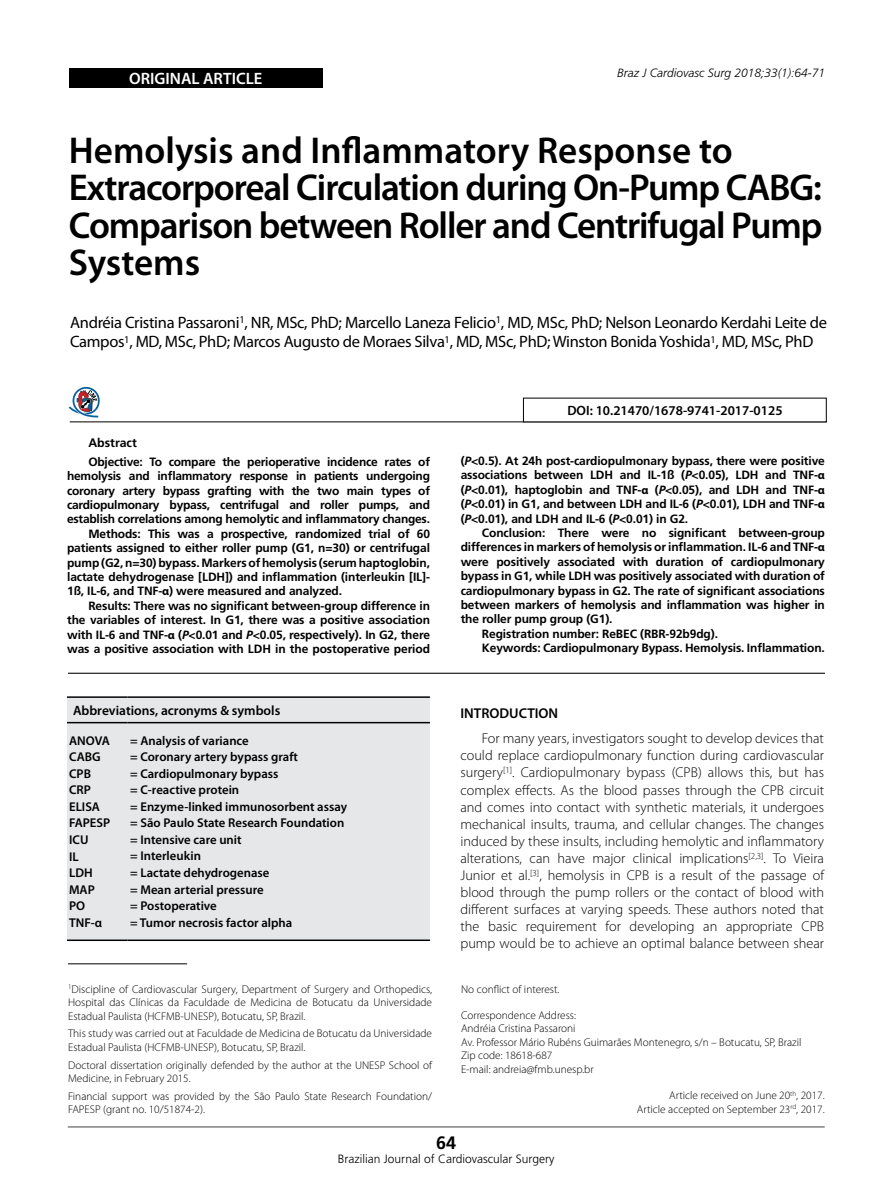
<style>
.page{position:relative;width:893px;height:1191px;background:#fff}
.page>*{position:absolute;margin:0;border:0;box-sizing:border-box;transform-origin:0 0}
.t1{font:600 37.5px/37.5px "Myriad Pro";letter-spacing:-.03em;color:#000}
.t2{font:700 18px "Frutiger";color:#000}
.t3{font:16.5px/19.8px "Myriad Pro";letter-spacing:-.02em;color:#000}
.t4{font:600 16.5px "Myriad Pro";color:#fff}
.t5{font:300 14.25px/17.1px "Myriad Pro";color:#000;text-align:justify}
.t6{font:600 14.25px "Myriad Pro";color:#000}
.t7{font:600 13.5px "Myriad Pro";color:#000}
.t8{font:600 12.75px/16.5px "Myriad Pro";color:#000}
.t9{font:700 12.3px "Frutiger";color:#000}
.t10{font:700 12px/14.4px "Frutiger";letter-spacing:-.01em;color:#000;text-align:justify}
.t11{font:300 12px "Frutiger";color:#000}
.t12{font:italic 300 12px "Frutiger";color:#000}
.t13{font:300 11.25px/13.5px "Myriad Pro";color:#000}
.s1{font-family:"Myriad Pro"}
.s2{font-style:italic}
</style>
<div class="page">
<hr style="left:68px;top:1126px;width:757px;height:1px;background:#414042">
<div style="left:69px;top:68px;width:254px;height:20px;background:#000"></div>
<hr style="left:68px;top:672px;width:757px;height:2px;background:#000">
<hr style="left:70px;top:421px;width:757px;height:1px;background:#000">
<hr style="left:68px;top:963px;width:119px;height:1px;background:#000">
<svg style="left:69px;top:387px;width:31px;height:30px"></svg>
<img style="left:77px;top:391px;width:15px;height:20px">
<div style="left:67px;top:698px;width:363px;height:241px;background:#e6e7e8"></div>
<hr style="left:67px;top:696px;width:61px;height:2px;background:#000">
<hr style="left:128px;top:696px;width:302px;height:2px;background:#000">
<hr style="left:67px;top:722px;width:61px;height:1px;background:#000">
<hr style="left:128px;top:722px;width:302px;height:1px;background:#000">
<hr style="left:67px;top:939px;width:61px;height:2px;background:#000">
<hr style="left:128px;top:939px;width:302px;height:2px;background:#000">
<h3 class="t4" style="left:129px;top:69px;width:135px">ORIGINAL ARTICLE</h3>
<p class="t12" style="left:617px;top:66px;width:210px">Braz J Cardiovasc Surg 2018;33(1):64-71</p>
<h1 class="t1" style="left:69px;top:132px;width:755px">Hemolysis and Inflammatory Response to Extracorporeal Circulation during On-Pump CABG:<br>Comparison between Roller and Centrifugal Pump Systems</h1>
<h3 class="t3" style="left:70px;top:312px;width:758px">Andréia Cristina Passaroni<sup>1</sup>, NR, MSc, PhD; Marcello Laneza Felicio<sup>1</sup>, MD, MSc, PhD; Nelson Leonardo Kerdahi Leite de<br>Campos<sup>1</sup>, MD, MSc, PhD; Marcos Augusto de Moraes Silva<sup>1</sup>, MD, MSc, PhD; Winston Bonida Yoshida<sup>1</sup>, MD, MSc, PhD</h3>
<p class="t9" style="left:88px;top:436px;width:50px">Abstract</p>
<p class="t10" style="left:88px;top:454px;width:343px">Objective: To compare the perioperative incidence rates of</p>
<p class="t10" style="left:67px;top:469px;width:364px">hemolysis and inflammatory response in patients undergoing</p>
<p class="t10" style="left:67px;top:483px;width:364px">coronary artery bypass grafting with the two main types of</p>
<p class="t10" style="left:67px;top:497px;width:364px">cardiopulmonary bypass, centrifugal and roller pumps, and</p>
<p class="t10" style="left:67px;top:512px;width:364px">establish correlations among hemolytic and inflammatory changes.</p>
<p class="t10" style="left:88px;top:526px;width:343px">Methods: This was a prospective, randomized trial of 60</p>
<p class="t10" style="left:67px;top:541px;width:364px">patients assigned to either roller pump (G1, n=30) or centrifugal</p>
<p class="t10" style="left:67px;top:555px;width:364px">pump (G2, n=30) bypass. Markers of hemolysis (serum haptoglobin,</p>
<p class="t10" style="left:67px;top:569px;width:364px">lactate dehydrogenase [LDH]) and inflammation (interleukin [IL]-</p>
<p class="t10" style="left:67px;top:584px;width:277px">1ß, IL-6, and TNF-<span class="s1">α</span>) were measured and analyzed.</p>
<p class="t10" style="left:88px;top:598px;width:343px">Results: There was no significant between-group difference in</p>
<p class="t10" style="left:67px;top:613px;width:364px">the variables of interest. In G1, there was a positive association</p>
<p class="t10" style="left:67px;top:627px;width:364px">with IL-6 and TNF-<span class="s1">α</span> (<span class="s2">P</span>&lt;0.01 and <span class="s2">P</span>&lt;0.05, respectively). In G2, there</p>
<p class="t10" style="left:67px;top:641px;width:364px">was a positive association with LDH in the postoperative period</p>
<p class="t7" style="left:73px;top:703px;width:209px">Abbreviations, acronyms &amp; symbols</p>
<p class="t8" style="left:69px;top:732px;width:43px">ANOVA<br>CABG<br>CPB<br>CRP<br>ELISA<br>FAPESP<br>ICU<br>IL<br>LDH<br>MAP<br>PO<br>TNF-α</p>
<p class="t8" style="left:130px;top:732px;width:218px">= Analysis of variance<br>= Coronary artery bypass graft<br>= Cardiopulmonary bypass<br>= C-reactive protein<br>= Enzyme-linked immunosorbent assay = São Paulo State Research Foundation = Intensive care unit<br>= Interleukin<br>= Lactate dehydrogenase<br>= Mean arterial pressure<br>= Postoperative<br>= Tumor necrosis factor alpha</p>
<p class="t13" style="left:68px;top:982px;width:365px;text-align:justify"><sup>1</sup>Discipline of Cardiovascular Surgery, Department of Surgery and Orthopedics, Hospital das Clínicas da Faculdade de Medicina de Botucatu da Universidade Estadual Paulista (HCFMB-UNESP), Botucatu, SP, Brazil.</p>
<p class="t13" style="left:68px;top:1027px;width:365px">This study was carried out at Faculdade de Medicina de Botucatu da Universidade<br>Estadual Paulista (HCFMB-UNESP), Botucatu, SP, Brazil.</p>
<p class="t13" style="left:68px;top:1058px;width:365px">Doctoral dissertation originally defended by the author at the UNESP School of<br>Medicine, in February 2015.</p>
<p class="t13" style="left:68px;top:1089px;width:365px">Financial support was provided by the São Paulo State Research Foundation/<br>FAPESP (grant no. 10/51874-2).</p>
<p class="t7" style="left:567px;top:403px;width:217px">DOI: 10.21470/1678-9741-2017-0125</p>
<p class="t10" style="left:461px;top:453px;width:366px">(<span class="s2">P</span>&lt;0.5). At 24h post-cardiopulmonary bypass, there were positive associations between LDH and IL-1ß (<span class="s2">P</span>&lt;0.05), LDH and TNF-<span class="s1">α </span>(<span class="s2">P</span>&lt;0.01), haptoglobin and TNF-<span class="s1">α</span> (<span class="s2">P</span>&lt;0.05), and LDH and TNF-<span class="s1">α </span>(<span class="s2">P</span>&lt;0.01) in G1, and between LDH and IL-6 (<span class="s2">P</span>&lt;0.01), LDH and TNF-<span class="s1">α </span>(<span class="s2">P</span>&lt;0.01), and LDH and IL-6 (<span class="s2">P</span>&lt;0.01) in G2.</p>
<p class="t10" style="left:482px;top:525px;width:344px">Conclusion: There were no significant between-group</p>
<p class="t10" style="left:461px;top:540px;width:366px">differences in markers of hemolysis or inflammation. IL-6 and TNF-<span class="s1">α</span></p>
<p class="t10" style="left:461px;top:554px;width:366px">were positively associated with duration of cardiopulmonary</p>
<p class="t10" style="left:461px;top:569px;width:366px">bypass in G1, while LDH was positively associated with duration of</p>
<p class="t10" style="left:461px;top:583px;width:366px">cardiopulmonary bypass in G2. The rate of significant associations</p>
<p class="t10" style="left:461px;top:597px;width:366px">between markers of hemolysis and inflammation was higher in</p>
<p class="t10" style="left:461px;top:612px;width:153px">the roller pump group (G1).</p>
<p class="t10" style="left:482px;top:626px;width:238px">Registration number: ReBEC (RBR-92b9dg).</p>
<p class="t10" style="left:482px;top:641px;width:344px">Keywords: Cardiopulmonary Bypass. Hemolysis. Inflammation.</p>
<p class="t6" style="left:460px;top:705px;width:99px">INTRODUCTION</p>
<p class="t5" style="left:460px;top:730px;width:365px;text-indent:21px">For many years, investigators sought to develop devices that could replace cardiopulmonary function during cardiovascular surgery<sup>[1]</sup>. Cardiopulmonary bypass (CPB) allows this, but has complex effects. As the blood passes through the CPB circuit and comes into contact with synthetic materials, it undergoes mechanical insults, trauma, and cellular changes. The changes induced by these insults, including hemolytic and inflammatory alterations, can have major clinical implications<sup>[2,3]</sup>. To Vieira Junior et al.<sup>[3]</sup>, hemolysis in CPB is a result of the passage of blood through the pump rollers or the contact of blood with different surfaces at varying speeds. These authors noted that the basic requirement for developing an appropriate CPB pump would be to achieve an optimal balance between shear</p>
<p class="t13" style="left:461px;top:982px;width:100px">No conflict of interest.</p>
<p class="t13" style="left:461px;top:1008px;width:342px">Correspondence Address:<br>Andréia Cristina Passaroni<br>Av. Professor Mário Rubéns Guimarães Montenegro, s/n – Botucatu, SP, Brazil Zip code: 18618-687<br>E-mail: andreia@fmb.unesp.br</p>
<p class="t13" style="left:637px;top:1088px;width:189px;text-align:right">Article received on June 20<sup>th</sup>, 2017.<br>Article accepted on September 23<sup>rd</sup>, 2017.</p>
<h2 class="t2" style="left:436px;top:1132px;width:22px">64</h2>
<p class="t11" style="left:338px;top:1152px;width:218px">Brazilian Journal of Cardiovascular Surgery</p>
</div>
